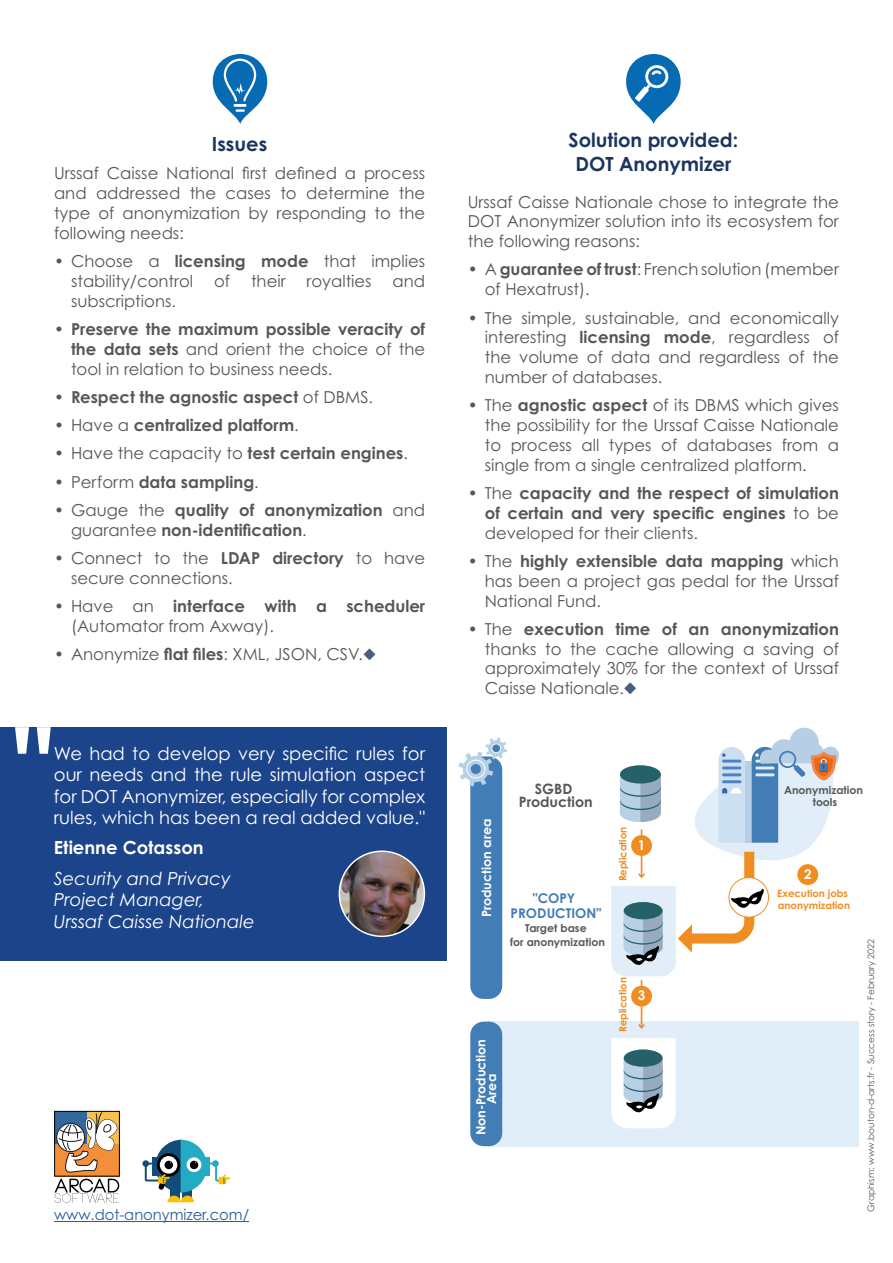
<style>
.page{position:relative;width:893px;height:1263px;background:#fff}
.page>*{position:absolute;margin:0;border:0;box-sizing:border-box;transform-origin:0 0}
.t1{font:700 108px "Century Gothic Pro";color:#fff}
.t2{font:700 19.5px/23.4px "Century Gothic Pro";color:#1a365f;text-align:center}
.t3{font:18px/21.6px "Century Gothic Pro";color:#fff;text-align:justify}
.t4{font:italic 18px/21.6px "Century Gothic Pro";color:#fff}
.t5{font:700 18px "Century Gothic Pro";color:#fff}
.t6{font:16.5px/19.8px "Century Gothic Pro";color:#575756;text-align:justify}
.t7{font:700 16.5px/19.8px "Century Gothic Pro";color:#575756}
.t8{font:15px "Century Gothic Pro";color:#275b9b}
.t9{font:700 14.25px/12.6px "Century Gothic Pro";color:#575756;text-align:center}
.t10{font:700 13.5px/15.1px "Century Gothic Pro";color:#437db5;text-align:center}
.t11{font:700 13.5px "Century Gothic Pro";color:#fff}
.t12{font:700 12.75px/10.9px "Century Gothic Pro";color:#fff;text-align:center}
.t13{font:700 10.95px/12.6px "Century Gothic Pro";color:#575756;text-align:center}
.t14{font:700 10.05px/11.7px "Century Gothic Pro";color:#f08d21}
.t15{font:9px "Century Gothic Pro";color:#575756}
.s1{font-weight:700}
.s2{font-weight:400}
.s3{color:#485e7f}
</style>
<div class="page">
<svg style="left:213px;top:54px;width:54px;height:70px"></svg>
<svg style="left:223px;top:58px;width:34px;height:54px;background:#3888c2"></svg>
<svg style="left:626px;top:54px;width:55px;height:70px;fill:#076bb4"></svg>
<svg style="left:635px;top:64px;width:35px;height:38px"></svg>
<hr style="left:54px;top:1221px;width:195px;height:1px;background:#275b9b">
<svg style="left:54px;top:1179px;width:65px;height:23px"></svg>
<div style="left:55px;top:1111px;width:32px;height:37px;background:#32689a"></div>
<div style="left:55px;top:1144px;width:64px;height:32px;background:#f38f39"></div>
<div style="left:55px;top:1111px;width:64px;height:65px;border:1px solid #000"></div>
<div style="left:56px;top:1123px;width:29px;height:29px;border:1px solid #1b181c;border-radius:50%"></div>
<svg style="left:58px;top:1112px;width:60px;height:61px"></svg>
<svg style="left:144px;top:1140px;width:86px;height:62px"></svg>
<div style="left:485px;top:1021px;width:373px;height:126px;background:#e1edf8"></div>
<div style="left:470px;top:756px;width:32px;height:243px;background:#437db5;border-radius:13px"></div>
<div style="left:470px;top:1022px;width:32px;height:124px;background:#437db5;border-radius:13px"></div>
<svg style="left:458px;top:737px;width:49px;height:49px"></svg>
<svg style="left:611px;top:1038px;width:65px;height:90px;background:#c9d4da"></svg>
<hr style="left:641px;top:980px;width:1px;height:47px;background:#ef8d20">
<svg style="left:639px;top:1023px;width:5px;height:6px"></svg>
<div style="left:631px;top:986px;width:21px;height:20px;background:#f08d21;border-radius:50%"></div>
<svg style="left:611px;top:728px;width:228px;height:248px"></svg>
<div style="left:0;top:727px;width:446px;height:234px;background:#1c448a"></div>
<img style="left:339px;top:851px;width:85px;height:85px;border-radius:43px">
<div style="left:339px;top:850px;width:86px;height:87px;border:2px solid #fff;border-radius:50%"></div>
<p class="t2" style="left:212px;top:132px;width:57px">Issues</p>
<p class="t6" style="left:54px;top:163px;width:373px">Urssaf Caisse National first defined a process and addressed the cases to determine the type of anonymization by responding to the following needs:</p>
<p class="t6" style="left:71px;top:251px;width:356px;text-indent:-17px">• Choose a <span class="s1">licensing mode</span> that implies stability/control</p>
<p class="t6" style="left:214px;top:271px;width:17px">of</p>
<p class="t6" style="left:251px;top:271px;width:36px">their</p>
<p class="t6" style="left:307px;top:271px;width:67px">royalties</p>
<p class="t6" style="left:393px;top:271px;width:34px">and</p>
<p class="t6" style="left:71px;top:291px;width:107px">subscriptions.</p>
<p class="t6" style="left:71px;top:319px;width:356px;text-indent:-17px"><span class="s1">• Preserve the maximum possible veracity of the data sets</span> and orient the choice of the tool in relation to business needs.</p>
<p class="t7" style="left:54px;top:387px;width:321px">• Respect the agnostic aspect <span class="s2">of DBMS.</span></p>
<p class="t7" style="left:54px;top:415px;width:246px"><span class="s2">• Have a</span> centralized platform<span class="s2">.</span></p>
<p class="t6" style="left:54px;top:443px;width:356px">• Have the capacity to <span class="s1">test certain engines</span>.</p>
<p class="t7" style="left:54px;top:472px;width:206px"><span class="s2">• Perform</span> data sampling<span class="s2">.</span></p>
<p class="t7" style="left:71px;top:500px;width:356px;text-indent:-17px"><span class="s2">• Gauge the</span> quality of anonymization <span class="s2">and guarantee</span> non-identification<span class="s2">.</span></p>
<p class="t6" style="left:71px;top:548px;width:356px;text-indent:-17px">• Connect to the <span class="s1">LDAP directory</span> to have secure connections.</p>
<p class="t6" style="left:71px;top:596px;width:356px;text-indent:-17px">• Have an <span class="s1">interface with a scheduler </span>(Automator from Axway).</p>
<p class="t6" style="left:54px;top:644px;width:324px">• Anonymize <span class="s1">flat files</span>: XML, JSON, CSV.<span class="s3">◆</span></p>
<h1 class="t1" style="left:13px;top:700px;width:40px">"</h1>
<p class="t3" style="left:54px;top:742px;width:373px">We had to develop very specific rules for our needs and the rule simulation aspect for DOT Anonymizer, especially for complex rules, which has been a real added value."</p>
<p class="t5" style="left:54px;top:837px;width:151px">Etienne Cotasson</p>
<p class="t4" style="left:54px;top:867px;width:202px">Security and Privacy<br>Project Manager,<br>Urssaf Caisse Nationale</p>
<p class="t8" style="left:54px;top:1205px;width:197px">www.dot-anonymizer.com/</p>
<p class="t2" style="left:568px;top:128px;width:171px">Solution provided:<br>DOT Anonymizer</p>
<p class="t6" style="left:468px;top:192px;width:373px">Urssaf Caisse Nationale chose to integrate the DOT Anonymizer solution into its ecosystem for the following reasons:</p>
<p class="t6" style="left:485px;top:259px;width:356px;text-indent:-17px">• A <span class="s1">guarantee of trust</span>: French solution (member of Hexatrust).</p>
<p class="t6" style="left:485px;top:308px;width:356px;text-indent:-17px">• The simple, sustainable, and economically interesting <span class="s1">licensing mode</span>, regardless of the volume of data and regardless of the number of databases.</p>
<p class="t6" style="left:485px;top:395px;width:356px;text-indent:-17px">• The <span class="s1">agnostic aspect</span> of its DBMS which gives the possibility for the Urssaf Caisse Nationale to process all types of databases from a single from a single centralized platform.</p>
<p class="t7" style="left:485px;top:483px;width:356px;text-align:justify;text-indent:-17px"><span class="s2">• The</span> capacity and the respect of simulation of certain and very specific engines <span class="s2">to be developed for their clients.</span></p>
<p class="t6" style="left:485px;top:551px;width:356px;text-indent:-17px">• The <span class="s1">highly extensible data mapping</span> which has been a project gas pedal for the Urssaf National Fund.</p>
<p class="t6" style="left:485px;top:619px;width:356px;text-indent:-17px">• The <span class="s1">execution time of an anonymization </span>thanks to the cache allowing a saving of approximately 30% for the context of Urssaf Caisse Nationale.<span class="s3">◆</span></p>
<p class="t12" style="left:481px;top:917px;width:100px;rotate:-90deg">Production area</p>
<p class="t12" style="left:475px;top:1135px;width:98px;rotate:-90deg">Non-Production<br>Area</p>
<p class="t9" style="left:519px;top:782px;width:75px">SGBD<br>Production</p>
<p class="t13" style="left:784px;top:783px;width:81px">Anonymization tools</p>
<p class="t10" style="left:511px;top:890px;width:92px">"COPY<br>PRODUCTION"</p>
<p class="t13" style="left:510px;top:921px;width:96px;line-height:14.2px">Target base<br>for anonymization</p>
<p class="t14" style="left:617px;top:881px;width:56px;rotate:-90deg">Replication</p>
<p class="t11" style="left:638px;top:836px;width:9px">1</p>
<p class="t14" style="left:617px;top:1032px;width:56px;rotate:-90deg">Replication</p>
<p class="t11" style="left:638px;top:987px;width:9px">3</p>
<p class="t11" style="left:804px;top:865px;width:9px">2</p>
<p class="t14" style="left:777px;top:888px;width:74px">Execution jobs anonymization</p>
<p class="t15" style="left:865px;top:1212px;width:274px;rotate:-90deg">Graphism: www.bouton-d-arts.fr - Success story - February 2022</p>
</div>
